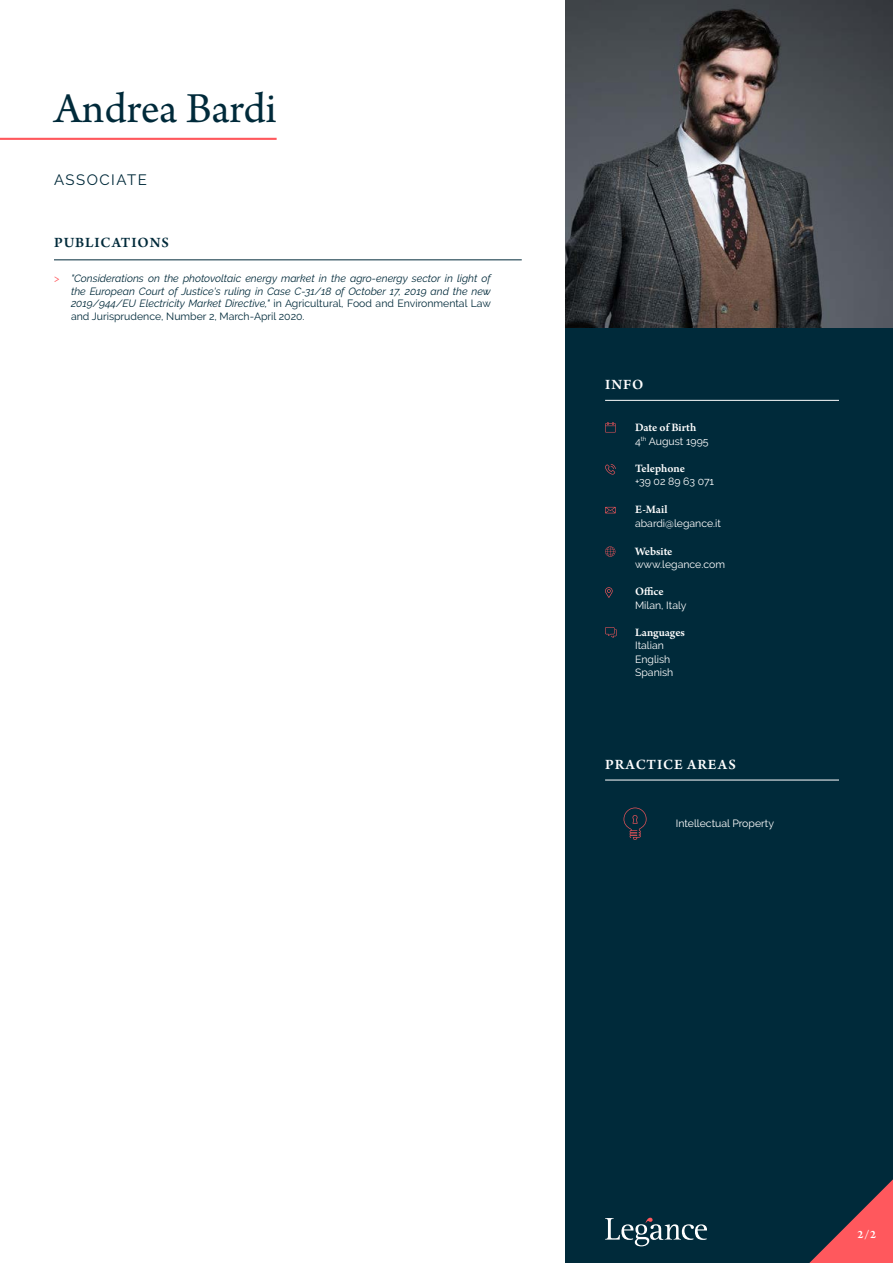
<style>
.page{position:relative;width:893px;height:1263px;background:#fff}
.page>*{position:absolute;margin:0;border:0;box-sizing:border-box;transform-origin:0 0}
.t1{font:45px "Arno Pro";letter-spacing:-.005em;color:#002a3a}
.t2{font:600 15px "Arno Pro";letter-spacing:.06em;color:#fff}
.t3{font:600 15px "Arno Pro";letter-spacing:.06em;color:#002a3a}
.t4{font:15px "Raleway";letter-spacing:.1em;color:#002a3a}
.t5{font:600 12px "Arno Pro";letter-spacing:-.005em;color:#fff}
.t6{font:italic 10.5px/12.6px "Raleway";color:#002a3a;text-align:justify}
.t7{font:10.5px/13.5px "Raleway";color:#fff}
.s1{font-style:normal;color:#ff585d}
.s2{font-style:normal}
</style>
<div class="page">
<div style="left:566px;top:0;width:327px;height:1263px;background:#002a3a"></div>
<svg style="left:605px;top:587px;width:8px;height:11px"></svg>
<svg style="left:605px;top:507px;width:11px;height:6px"></svg>
<svg style="left:605px;top:464px;width:11px;height:11px"></svg>
<svg style="left:605px;top:546px;width:10px;height:11px"></svg>
<svg style="left:605px;top:422px;width:11px;height:10px"></svg>
<svg style="left:605px;top:627px;width:12px;height:11px"></svg>
<hr style="left:605px;top:400px;width:234px;height:1px;background:#fff">
<hr style="left:605px;top:780px;width:234px;height:1px;background:#fff">
<svg style="left:624px;top:808px;width:22px;height:32px"></svg>
<hr style="left:54px;top:260px;width:468px;height:1px;background:#002a3a">
<hr style="left:0;top:138px;width:277px;height:2px;background:#ff585d">
<img style="left:566px;top:0;width:327px;height:327px">
<svg style="left:605px;top:1218px;width:102px;height:28px"></svg>
<svg style="left:809px;top:1179px;width:84px;height:84px"></svg>
<h1 class="t1" style="left:54px;top:83px;width:224px">Andrea Bardi</h1>
<h2 class="t4" style="left:54px;top:171px;width:94px">ASSOCIATE</h2>
<h2 class="t3" style="left:54px;top:234px;width:116px">PUBLICATIONS</h2>
<p class="t6" style="left:71px;top:272px;width:421px;text-indent:-17px"><span class="s1">&gt;</span> "Considerations on the photovoltaic energy market in the agro-energy sector in light of the European Court of Justice's ruling in Case C-31/18 of October 17, 2019 and the new 2019/944/EU Electricity Market Directive," <span class="s2">in Agricultural, Food and Environmental Law and Jurisprudence, Number 2, March-April 2020.</span></p>
<h2 class="t2" style="left:605px;top:376px;width:40px">INFO</h2>
<p class="t5" style="left:635px;top:421px;width:63px">Date of Birth</p>
<p class="t7" style="left:635px;top:434px;width:75px">4<sup>th</sup> August 1995</p>
<p class="t5" style="left:635px;top:461px;width:51px">Telephone</p>
<p class="t7" style="left:635px;top:475px;width:81px">+39 02 89 63 071</p>
<p class="t5" style="left:635px;top:503px;width:34px">E-Mail</p>
<p class="t7" style="left:635px;top:516px;width:87px">abardi@legance.it</p>
<p class="t5" style="left:635px;top:544px;width:39px">Website</p>
<p class="t7" style="left:635px;top:558px;width:91px">www.legance.com</p>
<p class="t5" style="left:635px;top:584px;width:30px">Office</p>
<p class="t7" style="left:635px;top:598px;width:53px">Milan, Italy</p>
<p class="t5" style="left:635px;top:625px;width:51px">Languages</p>
<p class="t7" style="left:635px;top:639px;width:40px">Italian<br>English<br>Spanish</p>
<h2 class="t2" style="left:605px;top:756px;width:132px">PRACTICE AREAS</h2>
<p class="t7" style="left:676px;top:817px;width:100px">Intellectual Property</p>
<p class="t5" style="left:857px;top:1228px;width:20px">2/2</p>
</div>
